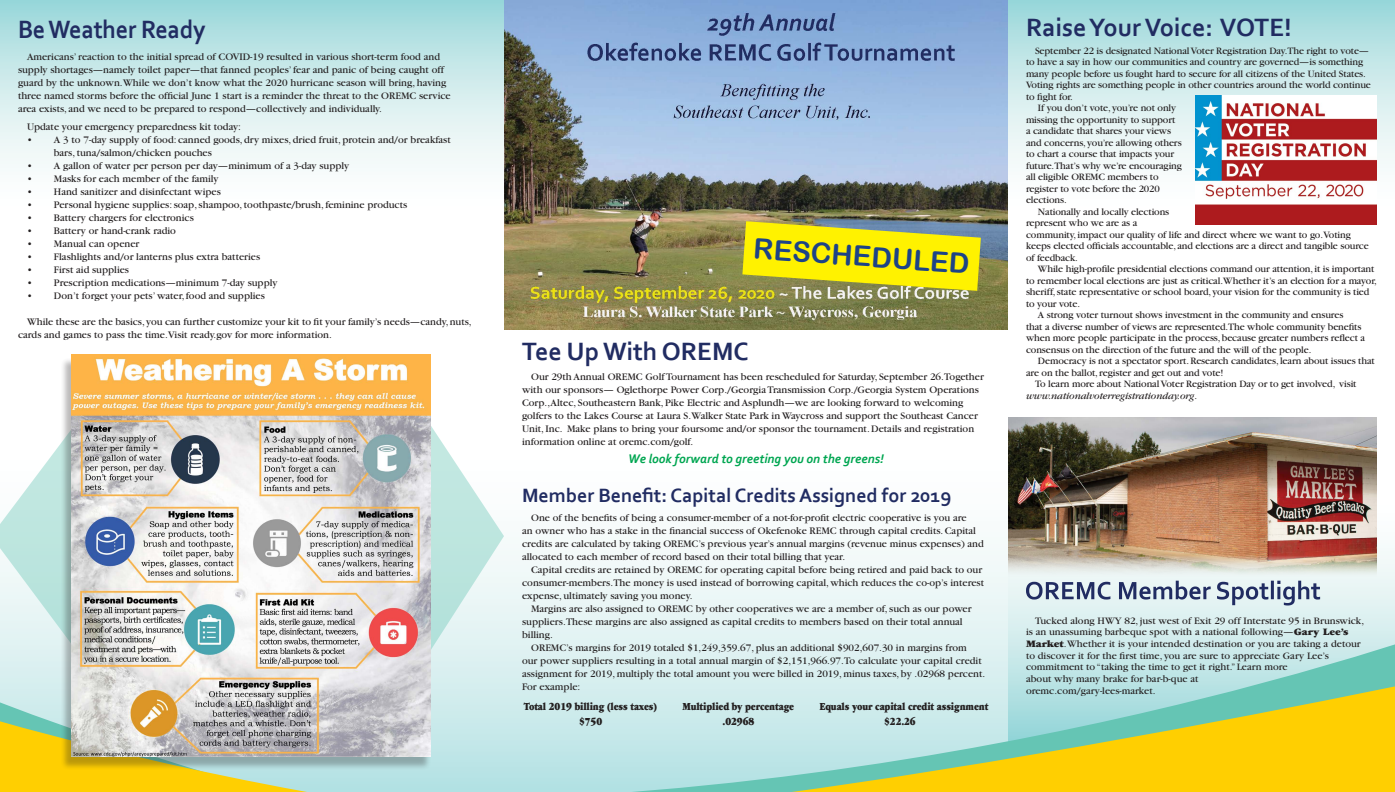
<style>
.page{position:relative;width:1395px;height:792px;background:#fff}
.page>*{position:absolute;margin:0;border:0;box-sizing:border-box;transform-origin:0 0}
.t1{font:28px "Arial Rounded MT Bold";color:#1d4387}
.t2{font:700 26.3px "Corbel";color:#212c62}
.t3{font:700 26.3px "Corbel";color:#212c62;scale:.92 1}
.t4{font:700 20.2px "Corbel";color:#212c62}
.t5{font:italic 700 13.1px "Corbel";color:#00a651}
.t6{font:900 11.3px "Garamond";letter-spacing:-.01em;color:#231f20;scale:.8 1}
.t7{font:10.5px/13px "Garamond";color:#231f20}
.t8{font:10.3px/11.7px "Garamond";color:#231f20}
.t9{font:10.2px "Garamond";letter-spacing:-.01em;color:#231f20}
.t10{font:italic 10.2px "Garamond";letter-spacing:-.01em;color:#231f20}
.s1{font-style:normal}
.s2{font-weight:900}
</style>
<div class="page">
<div style="left:1008px;top:548px;width:387px;height:58px;background:#eaf6f5"></div>
<div style="left:0;top:450px;width:1008px;height:342px;background:#f7fbfb"></div>
<div style="left:0;top:0;width:1395px;height:212px;background:linear-gradient(to bottom,#a2dadc,#fff)"></div>
<img style="left:504px;top:0;width:504px;height:329px">
<svg style="left:504px;top:606px;width:891px;height:60px;fill:#e0f2f2"></svg>
<svg style="left:960px;top:666px;width:435px;height:126px;background:#ccd367"></svg>
<div style="left:504px;top:651px;width:456px;height:27px;background:#dbf0f1"></div>
<svg style="left:0;top:678px;width:960px;height:114px;background:#c7e2c7"></svg>
<img style="left:1196px;top:96px;width:181px;height:128px">
<svg style="left:0;top:426px;width:504px;height:254px"></svg>
<div style="left:60px;top:357px;width:371px;height:414px;background:#231f20;opacity:.31"></div>
<img style="left:71px;top:354px;width:360px;height:403px">
<svg style="left:742px;top:221px;width:239px;height:70px;background:#dfd81f"></svg>
<img style="left:1008px;top:418px;width:369px;height:160px">
<svg style="left:1026px;top:581px;width:294px;height:25px;background:#adbac9"></svg>
<h2 class="t3" style="left:18px;top:13px;width:205px">Be Weather Ready</h2>
<p class="t7" style="left:18px;top:51px;width:434px;text-indent:9px">Americans’ reaction to the initial spread of COVID-19 resulted in various short-term food and supply shortages—namely toilet paper—that fanned peoples’ fear and panic of being caught off guard by the unknown.While we don’t know what the 2020 hurricane season will bring, having three named storms before the official June 1 start is a reminder the threat to the OREMC service area exists, and we need to be prepared to respond—collectively and individually.</p>
<p class="t7" style="left:27px;top:121px;width:216px">Update your emergency preparedness kit today:</p>
<p class="t7" style="left:54px;top:134px;width:399px;text-indent:-27px">• A 3 to 7-day supply of food: canned goods, dry mixes, dried fruit, protein and/or breakfast bars, tuna/salmon/chicken pouches</p>
<p class="t7" style="left:27px;top:160px;width:324px">• A gallon of water per person per day—minimum of a 3-day supply</p>
<p class="t7" style="left:27px;top:173px;width:193px">• Masks for each member of the family</p>
<p class="t7" style="left:27px;top:186px;width:195px">• Hand sanitizer and disinfectant wipes</p>
<p class="t7" style="left:27px;top:199px;width:382px">• Personal hygiene supplies: soap, shampoo, toothpaste/brush, feminine products</p>
<p class="t7" style="left:27px;top:212px;width:168px">• Battery chargers for electronics</p>
<p class="t7" style="left:27px;top:225px;width:151px">• Battery or hand-crank radio</p>
<p class="t7" style="left:27px;top:238px;width:114px">• Manual can opener</p>
<p class="t7" style="left:27px;top:251px;width:235px">• Flashlights and/or lanterns plus extra batteries</p>
<p class="t7" style="left:27px;top:264px;width:104px">• First aid supplies</p>
<p class="t7" style="left:27px;top:277px;width:252px">• Prescription medications—minimum 7-day supply</p>
<p class="t7" style="left:27px;top:290px;width:239px">• Don’t forget your pets’ water, food and supplies</p>
<p class="t7" style="left:18px;top:316px;width:455px;text-indent:9px">While these are the basics, you can further customize your kit to fit your family’s needs—candy, nuts, cards and games to pass the time.Visit ready.gov for more information.</p>
<h1 class="t1" style="left:755px;top:232px;width:218px;rotate:4deg">RESCHEDULED</h1>
<h2 class="t2" style="left:522px;top:335px;width:228px">Tee Up With OREMC</h2>
<p class="t7" style="left:522px;top:371px;width:463px;text-indent:9px">Our 29th Annual OREMC Golf Tournament has been rescheduled for Saturday, September 26.Together with our sponsors— Oglethorpe Power Corp./Georgia Transmission Corp./Georgia System Operations Corp.,Altec, Southeastern Bank, Pike Electric and Asplundh—we are looking forward to welcoming golfers to the Lakes Course at Laura S.Walker State Park in Waycross and support the Southeast Cancer Unit, Inc. Make plans to bring your foursome and/or sponsor the tournament. Details and registration information online at oremc.com/golf.</p>
<p class="t5" style="left:628px;top:451px;width:257px">We look forward to greeting you on the greens!</p>
<h3 class="t4" style="left:522px;top:483px;width:431px">Member Benefit: Capital Credits Assigned for 2019</h3>
<p class="t7" style="left:522px;top:512px;width:463px;text-indent:9px">One of the benefits of being a consumer-member of a not-for-profit electric cooperative is you are<br>an owner who has a stake in the financial success of Okefenoke REMC through capital credits. Capital credits are calculated by taking OREMC’s previous year’s annual margins (revenue minus expenses) and allocated to each member of record based on their total billing that year.</p>
<p class="t7" style="left:522px;top:564px;width:463px;text-indent:9px">Capital credits are retained by OREMC for operating capital before being retired and paid back to our consumer-members.The money is used instead of borrowing capital, which reduces the co-op’s interest expense, ultimately saving you money.</p>
<p class="t7" style="left:522px;top:603px;width:451px;text-indent:9px">Margins are also assigned to OREMC by other cooperatives we are a member of, such as our power suppliers.These margins are also assigned as capital credits to members based on their total annual billing.</p>
<p class="t7" style="left:522px;top:642px;width:465px;text-indent:9px">OREMC’s margins for 2019 totaled $1,249,359.67, plus an additional $902,607.30 in margins from<br>our power suppliers resulting in a total annual margin of $2,151,966.97.To calculate your capital credit assignment for 2019, multiply the total amount you were billed in 2019, minus taxes, by .02968 percent.<br>For example:</p>
<p class="t6" style="left:524px;top:700px;width:168px">Total 2019 billing (less taxes)</p>
<p class="t6" style="left:682px;top:700px;width:141px">Multiplied by percentage</p>
<p class="t6" style="left:819px;top:700px;width:213px">Equals your capital credit assignment</p>
<p class="t6" style="left:579px;top:715px;width:30px">$750</p>
<p class="t6" style="left:723px;top:715px;width:41px">.02968</p>
<p class="t6" style="left:884px;top:715px;width:41px">$22.26</p>
<h2 class="t2" style="left:1026px;top:11px;width:267px">Raise Your Voice: VOTE!</h2>
<p class="t9" style="left:1035px;top:45px;width:336px">September 22 is designated National Voter Registration Day.The right to vote—</p>
<p class="t9" style="left:1026px;top:57px;width:339px">to have a say in how our communities and country are governed—is something</p>
<p class="t9" style="left:1026px;top:68px;width:341px">many people before us fought hard to secure for all citizens of the United States.</p>
<p class="t9" style="left:1026px;top:80px;width:346px">Voting rights are something people in other countries around the world continue</p>
<p class="t9" style="left:1026px;top:91px;width:48px">to fight for.</p>
<p class="t9" style="left:1038px;top:103px;width:139px">If you don’t vote, you’re not only</p>
<p class="t9" style="left:1026px;top:114px;width:151px">missing the opportunity to support</p>
<p class="t9" style="left:1026px;top:126px;width:147px">a candidate that shares your views</p>
<p class="t9" style="left:1026px;top:137px;width:157px">and concerns, you’re allowing others</p>
<p class="t9" style="left:1026px;top:149px;width:150px">to chart a course that impacts your</p>
<p class="t9" style="left:1026px;top:160px;width:158px">future.That’s why we’re encouraging</p>
<p class="t9" style="left:1026px;top:172px;width:134px">all eligible OREMC members to</p>
<p class="t9" style="left:1026px;top:183px;width:135px">register to vote before the 2020</p>
<p class="t9" style="left:1026px;top:195px;width:42px">elections.</p>
<p class="t9" style="left:1038px;top:206px;width:133px">Nationally and locally elections</p>
<p class="t9" style="left:1026px;top:218px;width:113px">represent who we are as a</p>
<p class="t9" style="left:1026px;top:229px;width:326px">community, impact our quality of life and direct where we want to go.Voting</p>
<p class="t9" style="left:1026px;top:241px;width:344px">keeps elected officials accountable, and elections are a direct and tangible source</p>
<p class="t9" style="left:1026px;top:252px;width:53px">of feedback.</p>
<p class="t9" style="left:1038px;top:264px;width:338px">While high-profile presidential elections command our attention, it is important</p>
<p class="t9" style="left:1026px;top:275px;width:352px">to remember local elections are just as critical.Whether it’s an election for a mayor,</p>
<p class="t9" style="left:1026px;top:287px;width:345px">sheriff, state representative or school board, your vision for the community is tied</p>
<p class="t9" style="left:1026px;top:298px;width:56px">to your vote.</p>
<p class="t9" style="left:1038px;top:310px;width:307px">A strong voter turnout shows investment in the community and ensures</p>
<p class="t9" style="left:1026px;top:321px;width:337px">that a diverse number of views are represented.The whole community benefits</p>
<p class="t9" style="left:1026px;top:333px;width:341px">when more people participate in the process, because greater numbers reflect a</p>
<p class="t9" style="left:1026px;top:344px;width:287px">consensus on the direction of the future and the will of the people.</p>
<p class="t9" style="left:1038px;top:356px;width:338px">Democracy is not a spectator sport. Research candidates, learn about issues that</p>
<p class="t9" style="left:1026px;top:367px;width:199px">are on the ballot, register and get out and vote!</p>
<p class="t9" style="left:1035px;top:379px;width:323px">To learn more about National Voter Registration Day or to get involved, visit</p>
<p class="t10" style="left:1026px;top:390px;width:173px">www.nationalvoterregistrationday.org<span class="s1">.</span></p>
<p class="t8" style="left:1026px;top:615px;width:340px;text-indent:9px">Tucked along HWY 82, just west of Exit 29 off Interstate 95 in Brunswick, is an unassuming barbeque spot with a national following—<span class="s2">Gary Lee’s Market</span>.Whether it is your intended destination or you are taking a detour to discover it for the first time, you are sure to appreciate Gary Lee’s commitment to “taking the time to get it right.” Learn more<br>about why many brake for bar-b-que at<br>oremc.com/gary-lees-market.</p>
</div>
